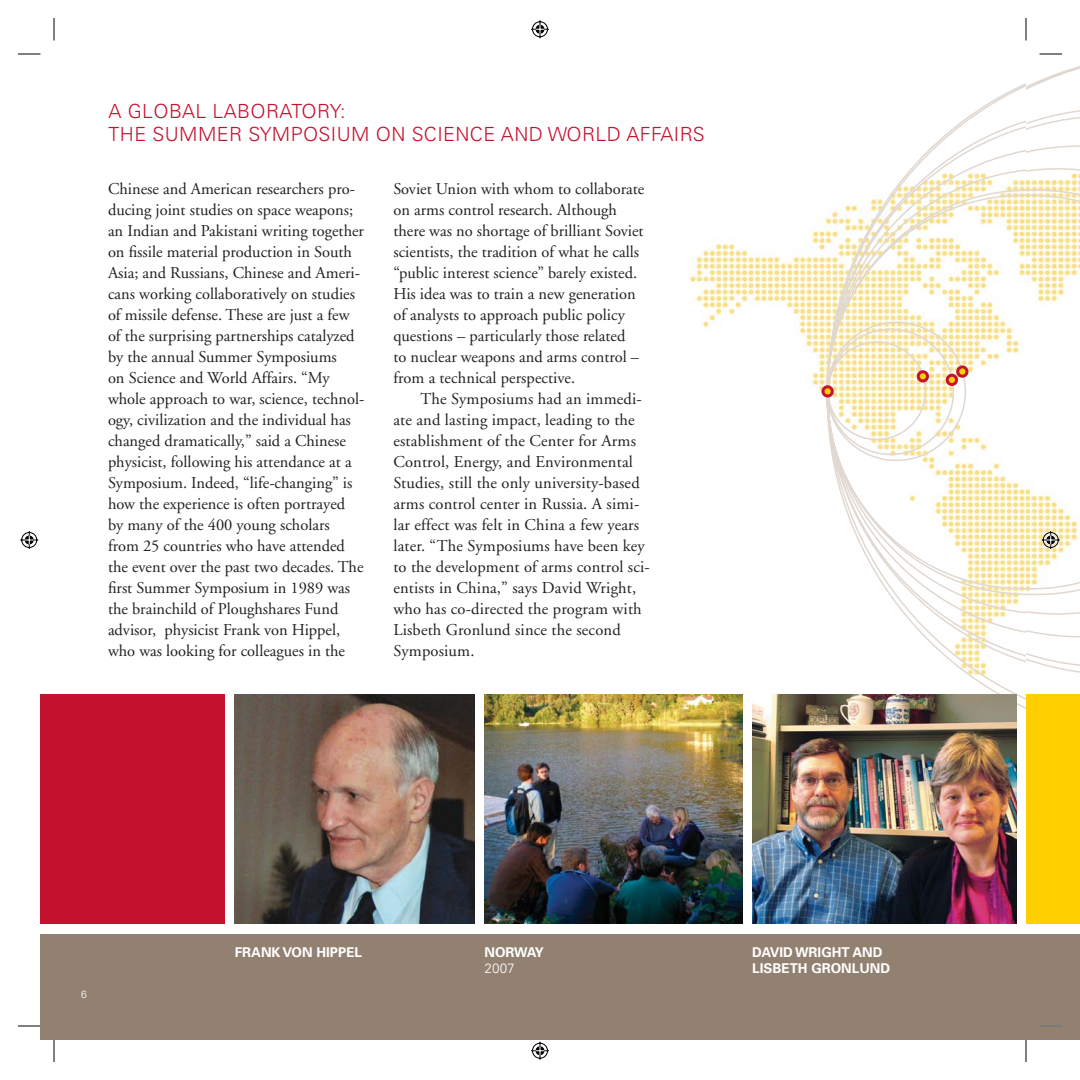
<style>
.page{position:relative;width:1080px;height:1080px;background:#fff}
.page>*{position:absolute;margin:0;border:0;box-sizing:border-box;transform-origin:0 0}
.t1{font:300 19.5px/23.4px "Univers";letter-spacing:.02em;color:#c4122f}
.t2{font:16.5px/21px "Adobe Garamond";color:#231f20}
.t3{font:700 13.5px/16.5px "Univers";color:#fff}
.t4{font:300 13.5px "Univers";color:#fff}
.t5{font:300 10.5px "Univers";color:#fff}
</style>
<div class="page">
<img style="left:689px;top:230px;width:136px;height:167px">
<svg style="left:825px;top:83px;width:201px;height:659px"></svg>
<div style="left:823px;top:387px;width:9px;height:9px;background:#ffcf00;border-radius:50%"></div>
<div style="left:822px;top:385px;width:12px;height:13px;border:3px solid #c4122f;border-radius:50%"></div>
<div style="left:958px;top:367px;width:9px;height:9px;background:#ffcf00;border-radius:50%"></div>
<div style="left:956px;top:365px;width:12px;height:13px;border:3px solid #c4122f;border-radius:50%"></div>
<div style="left:947px;top:375px;width:10px;height:10px;background:#ffcf00;border-radius:50%"></div>
<div style="left:946px;top:374px;width:12px;height:12px;border:3px solid #c4122f;border-radius:50%"></div>
<div style="left:918px;top:372px;width:9px;height:9px;background:#ffcf00;border-radius:50%"></div>
<div style="left:917px;top:370px;width:12px;height:12px;border:3px solid #c4122f;border-radius:50%"></div>
<div style="left:40px;top:934px;width:986px;height:106px;background:#928071"></div>
<div style="left:1026px;top:934px;width:54px;height:106px;background:#928071"></div>
<div style="left:40px;top:694px;width:185px;height:230px;background:#c4122f"></div>
<img style="left:235px;top:694px;width:240px;height:230px">
<div style="left:1026px;top:694px;width:54px;height:230px;background:#ffcf00"></div>
<img style="left:485px;top:694px;width:257px;height:230px">
<img style="left:752px;top:694px;width:264px;height:230px">
<hr style="left:1040px;top:1025px;width:22px;height:2px;background:#fff">
<svg style="left:18px;top:54px;width:22px;height:1px"></svg>
<svg style="left:18px;top:1026px;width:22px;height:1px"></svg>
<svg style="left:1040px;top:1026px;width:22px;height:1px"></svg>
<svg style="left:54px;top:18px;width:1px;height:22px"></svg>
<svg style="left:54px;top:1040px;width:1px;height:22px"></svg>
<svg style="left:1026px;top:18px;width:1px;height:22px"></svg>
<svg style="left:1026px;top:1040px;width:1px;height:22px"></svg>
<svg style="left:531px;top:20px;width:18px;height:19px"></svg>
<svg style="left:531px;top:1041px;width:18px;height:19px"></svg>
<svg style="left:20px;top:531px;width:19px;height:18px"></svg>
<svg style="left:1026px;top:53px;width:54px;height:620px"></svg>
<p class="t1" style="left:109px;top:101px;width:597px">A GLOBAL LABORATORY:<br>THE SUMMER SYMPOSIUM ON SCIENCE AND WORLD AFFAIRS</p>
<p class="t2" style="left:108px;top:179px;width:258px">Chinese and American researchers pro&shy;ducing joint studies on space weapons; an Indian and Pakistani writing together on fissile material production in South Asia; and Russians, Chinese and Ameri&shy;cans working collaboratively on studies of missile defense. These are just a few of the surprising partnerships catalyzed by the annual Summer Symposiums<br>on Science and World Affairs. “My whole approach to war, science, technol&shy;ogy, civilization and the individual has changed dramatically,” said a Chinese physicist, following his attendance at a Symposium. Indeed, “life-changing” is how the experience is often portrayed by many of the 400 young scholars from 25 countries who have attended the event over the past two decades. The first Summer Symposium in 1989 was the brainchild of Ploughshares Fund advisor, physicist Frank von Hippel, who was looking for colleagues in the</p>
<p class="t2" style="left:393px;top:179px;width:252px">Soviet Union with whom to collaborate on arms control research. Although there was no shortage of brilliant Soviet scientists, the tradition of what he calls “public interest science” barely existed.<br>His idea was to train a new generation of analysts to approach public policy questions – particularly those related<br>to nuclear weapons and arms control – from a technical perspective.</p>
<p class="t2" style="left:393px;top:389px;width:258px;text-indent:27px">The Symposiums had an immedi&shy;ate and lasting impact, leading to the establishment of the Center for Arms Control, Energy, and Environmental Studies, still the only university-based arms control center in Russia. A simi&shy;lar effect was felt in China a few years later. “The Symposiums have been key to the development of arms control sci&shy;entists in China,” says David Wright, who has co-directed the program with Lisbeth Gronlund since the second Symposium.</p>
<p class="t5" style="left:81px;top:990px;width:7px">6</p>
<p class="t3" style="left:235px;top:945px;width:129px">FRANK VON HIPPEL</p>
<p class="t3" style="left:485px;top:945px;width:61px">NORWAY</p>
<p class="t4" style="left:485px;top:963px;width:32px">2007</p>
<p class="t3" style="left:752px;top:945px;width:139px">DAVID WRIGHT AND<br>LISBETH GRONLUND</p>
</div>
